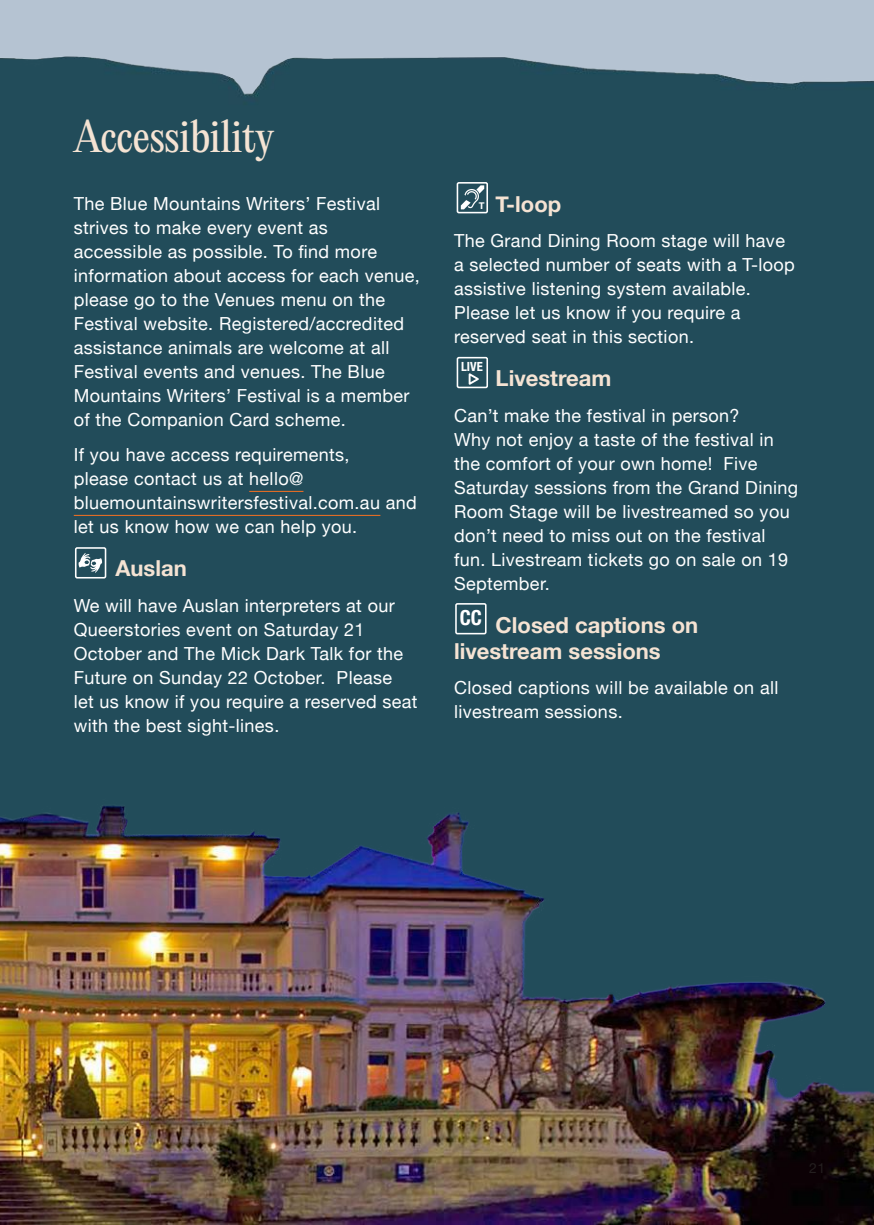
<style>
.page{position:relative;width:874px;height:1225px;background:#fff}
.page>*{position:absolute;margin:0;border:0;box-sizing:border-box;transform-origin:0 0}
.t1{font:40px "PP Editorial New";letter-spacing:-.01em;color:#f5e3d3}
.t2{font:700 22px/26px "Helvetica Neue";color:#f5e3d3}
.t3{font:700 condensed 20.6px "Helvetica Neue";color:#fff}
.t4{font:18px/24px "Helvetica Neue";letter-spacing:.02em;color:#fff}
.t5{font:14px "Helvetica Neue";color:#241f1f}
.t6{font:700 condensed 12.6px "Helvetica Neue";color:#fff}
.s1{font-size:9.4px;color:#fff}
</style>
<div class="page">
<div style="left:0;top:0;width:873px;height:1225px;background:#b5c3d2"></div>
<div style="left:0;top:56px;width:873px;height:698px;background:#224c5a"></div>
<img style="left:0;top:754px;width:873px;height:471px">
<hr style="left:249px;top:491px;width:54px;height:1px;background:#f67020">
<hr style="left:74px;top:515px;width:306px;height:1px;background:#f67020">
<div style="left:75px;top:547px;width:31px;height:31px;border:2px solid #fff"></div>
<svg style="left:79px;top:553px;width:23px;height:20px"></svg>
<div style="left:456px;top:182px;width:32px;height:31px;border:2px solid #fff"></div>
<svg style="left:460px;top:185px;width:24px;height:24px"></svg>
<div style="left:456px;top:357px;width:32px;height:31px;border:2px solid #fff"></div>
<svg style="left:467px;top:371px;width:13px;height:16px"></svg>
<div style="left:455px;top:603px;width:31px;height:31px;border:2px solid #fff"></div>
<h1 class="t1" style="left:74px;top:109px;width:202px">Accessibility</h1>
<p class="t4" style="left:74px;top:193px;width:347px">The Blue Mountains Writers’ Festival strives to make every event as accessible as possible. To find more information about access for each venue, please go to the Venues menu on the Festival website. Registered/accredited assistance animals are welcome at all Festival events and venues. The Blue Mountains Writers’ Festival is a member of the Companion Card scheme.</p>
<p class="t4" style="left:74px;top:444px;width:344px">If you have access requirements,<br>please contact us at hello@ bluemountainswritersfestival.com.au and let us know how we can help you.</p>
<p class="t3" style="left:52px;top:504px;width:51px"><sub>T</sub> CC</p>
<p class="t2" style="left:115px;top:556px;width:73px">Auslan</p>
<p class="t4" style="left:74px;top:594px;width:345px">We will have Auslan interpreters at our Queerstories event on Saturday 21<br>October and The Mick Dark Talk for the Future on Sunday 22 October. Please<br>let us know if you require a reserved seat with the best sight-lines.</p>
<p class="t3" style="left:478px;top:180px;width:51px"><sub>T</sub> CC</p>
<p class="t2" style="left:495px;top:192px;width:67px">T-loop</p>
<p class="t4" style="left:454px;top:230px;width:342px">The Grand Dining Room stage will have a selected number of seats with a T-loop assistive listening system available.<br>Please let us know if you require a reserved seat in this section.</p>
<p class="t6" style="left:461px;top:356px;width:23px">LIVE</p>
<p class="t6" style="left:461px;top:223px;width:23px">LIVE</p>
<p class="t3" style="left:478px;top:313px;width:51px"><sub>T</sub> CC</p>
<p class="t2" style="left:495px;top:366px;width:117px">Livestream</p>
<p class="t4" style="left:454px;top:404px;width:345px">Can’t make the festival in person?<br>Why not enjoy a taste of the festival in the comfort of your own home! Five Saturday sessions from the Grand Dining Room Stage will be livestreamed so you don’t need to miss out on the festival fun. Livestream tickets go on sale on 19<br>September.</p>
<p class="t2" style="left:454px;top:612px;width:245px;text-indent:-22px"><span class="s1">T</span> <sup>CC</sup> Closed captions on livestream sessions</p>
<p class="t4" style="left:454px;top:677px;width:326px">Closed captions will be available on all livestream sessions.</p>
<p class="t5" style="left:808px;top:1157px;width:17px">21</p>
</div>
